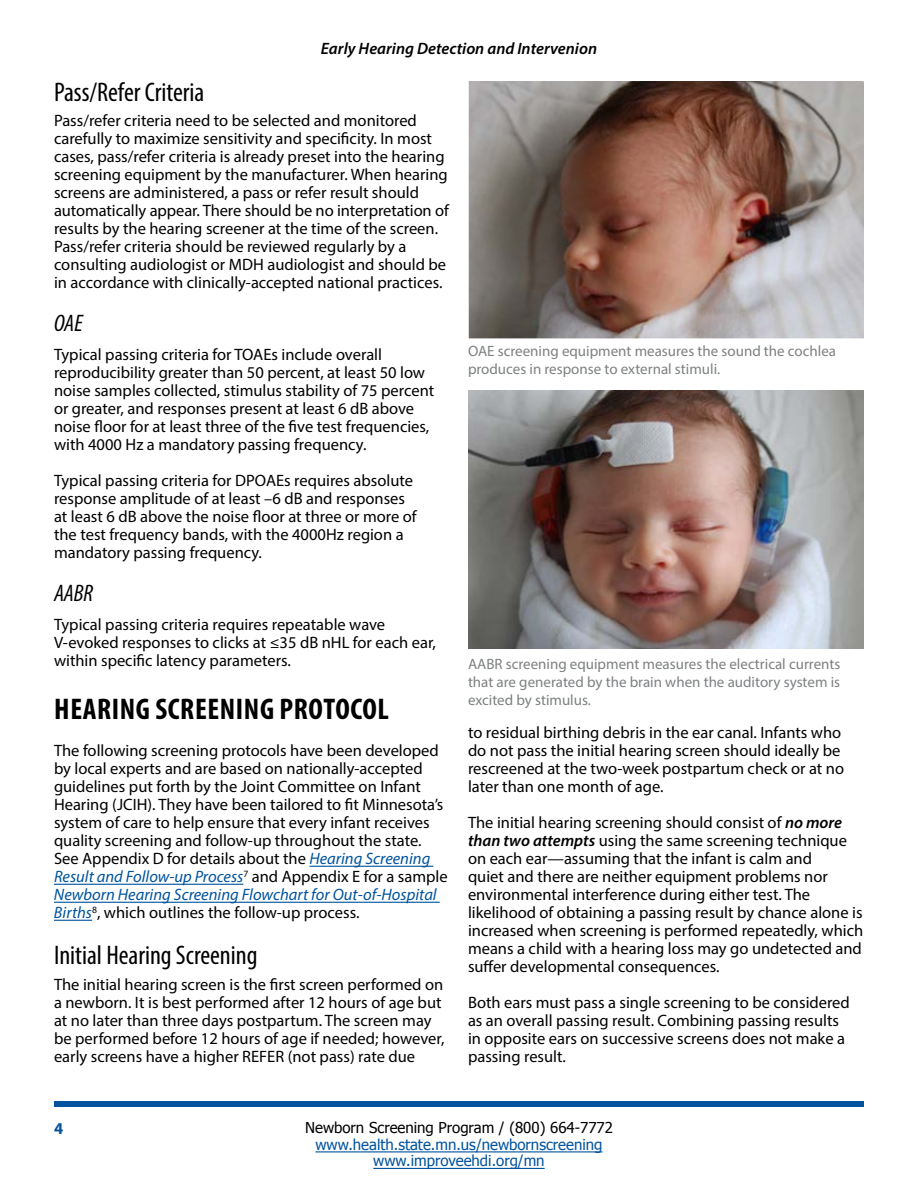
<style>
.page{position:relative;width:918px;height:1188px;background:#fff}
.page>*{position:absolute;margin:0;border:0;box-sizing:border-box;transform-origin:0 0}
.Heading{font:700 condensed 30px "Myriad Pro";letter-spacing:.02em;color:#000}
.Subheading{font:condensed 27px "Myriad Pro";color:#000}
.Subsubheading{font:italic condensed 24px "Myriad Pro";letter-spacing:-.005em;color:#000}
.t1{font:16.5px/18px "Myriad Pro";color:#000}
.t2{font:italic 600 16.5px "Myriad Pro";color:#000}
.t3{font:700 16.5px "Myriad Pro";color:#00539f}
.t4{font:15px/18px "Myriad Pro";color:#7e8082}
.t5{font:15px/16.5px "Tahoma";color:#00539f;text-align:center}
.t6{font:15px "Tahoma";color:#000}
.s1{font-style:italic;color:#00539f}
.s2{font-weight:600;font-style:italic}
</style>
<div class="page">
<hr style="left:315px;top:1151px;width:288px;height:1px;background:#00539f">
<hr style="left:373px;top:1168px;width:172px;height:1px;background:#00539f">
<div style="left:54px;top:1102px;width:810px;height:5px;background:#00539f"></div>
<hr style="left:309px;top:866px;width:124px;height:1px;background:#00539f">
<hr style="left:54px;top:884px;width:189px;height:1px;background:#00539f">
<hr style="left:54px;top:902px;width:386px;height:1px;background:#00539f">
<hr style="left:54px;top:920px;width:38px;height:1px;background:#00539f">
<img style="left:469px;top:81px;width:395px;height:257px">
<img style="left:468px;top:391px;width:396px;height:258px">
<p class="t2" style="left:321px;top:38px;width:278px">Early Hearing Detection and Intervenion</p>
<h4 class="Subheading" style="left:54px;top:76px;width:152px">Pass/Refer Criteria</h4>
<p class="t1" style="left:54px;top:111px;width:396px">Pass/refer criteria need to be selected and monitored carefully to maximize sensitivity and specificity. In most cases, pass/refer criteria is already preset into the hearing screening equipment by the manufacturer. When hearing screens are administered, a pass or refer result should automatically appear. There should be no interpretation of results by the hearing screener at the time of the screen.<br>Pass/refer criteria should be reviewed regularly by a consulting audiologist or MDH audiologist and should be in accordance with clinically-accepted national practices.</p>
<h5 class="Subsubheading" style="left:54px;top:308px;width:30px">OAE</h5>
<p class="t1" style="left:54px;top:345px;width:382px">Typical passing criteria for TOAEs include overall reproducibility greater than 50 percent, at least 50 low noise samples collected, stimulus stability of 75 percent or greater, and responses present at least 6 dB above noise floor for at least three of the five test frequencies, with 4000 Hz a mandatory passing frequency.</p>
<p class="t1" style="left:54px;top:471px;width:364px">Typical passing criteria for DPOAEs requires absolute response amplitude of at least –6 dB and responses at least 6 dB above the noise floor at three or more of the test frequency bands, with the 4000Hz region a mandatory passing frequency.</p>
<h5 class="Subsubheading" style="left:54px;top:578px;width:41px">AABR</h5>
<p class="t1" style="left:54px;top:615px;width:383px">Typical passing criteria requires repeatable wave<br>V-evoked responses to clicks at ≤35 dB nHL for each ear, within specific latency parameters.</p>
<h3 class="Heading" style="left:54px;top:690px;width:336px">HEARING SCREENING PROTOCOL</h3>
<p class="t1" style="left:54px;top:741px;width:395px">The following screening protocols have been developed by local experts and are based on nationally-accepted guidelines put forth by the Joint Committee on Infant Hearing (JCIH). They have been tailored to fit Minnesota’s system of care to help ensure that every infant receives quality screening and follow-up throughout the state.<br>See Appendix D for details about the <span class="s1">Hearing Screening Result and Follow-up Process</span><sup>7</sup> and Appendix E for a sample <span class="s1">Newborn Hearing Screening Flowchart for Out-of-Hospital Births</span><sup>8</sup>, which outlines the follow-up process.</p>
<h4 class="Subheading" style="left:54px;top:939px;width:205px">Initial Hearing Screening</h4>
<p class="t1" style="left:54px;top:975px;width:392px">The initial hearing screen is the first screen performed on a newborn. It is best performed after 12 hours of age but at no later than three days postpartum. The screen may be performed before 12 hours of age if needed; however, early screens have a higher REFER (not pass) rate due</p>
<p class="t4" style="left:468px;top:342px;width:370px">OAE screening equipment measures the sound the cochlea produces in response to external stimuli.</p>
<p class="t4" style="left:468px;top:655px;width:374px;text-align:justify">AABR screening equipment measures the electrical currents that are generated by the brain when the auditory system is excited by stimulus.</p>
<p class="t1" style="left:468px;top:723px;width:378px">to residual birthing debris in the ear canal. Infants who do not pass the initial hearing screen should ideally be rescreened at the two-week postpartum check or at no later than one month of age.</p>
<p class="t1" style="left:468px;top:813px;width:397px">The initial hearing screening should consist of <span class="s2">no more than two attempts</span> using the same screening technique on each ear—assuming that the infant is calm and<br>quiet and there are neither equipment problems nor environmental interference during either test. The likelihood of obtaining a passing result by chance alone is increased when screening is performed repeatedly, which means a child with a hearing loss may go undetected and suffer developmental consequences.</p>
<p class="t1" style="left:468px;top:993px;width:383px">Both ears must pass a single screening to be considered as an overall passing result. Combining passing results in opposite ears on successive screens does not make a passing result.</p>
<p class="t3" style="left:54px;top:1118px;width:11px">4</p>
<p class="t6" style="left:305px;top:1118px;width:309px">Newborn Screening Program / (800) 664-7772</p>
<p class="t5" style="left:315px;top:1135px;width:289px">www.health.state.mn.us/newbornscreening www.improveehdi.org/mn</p>
</div>
